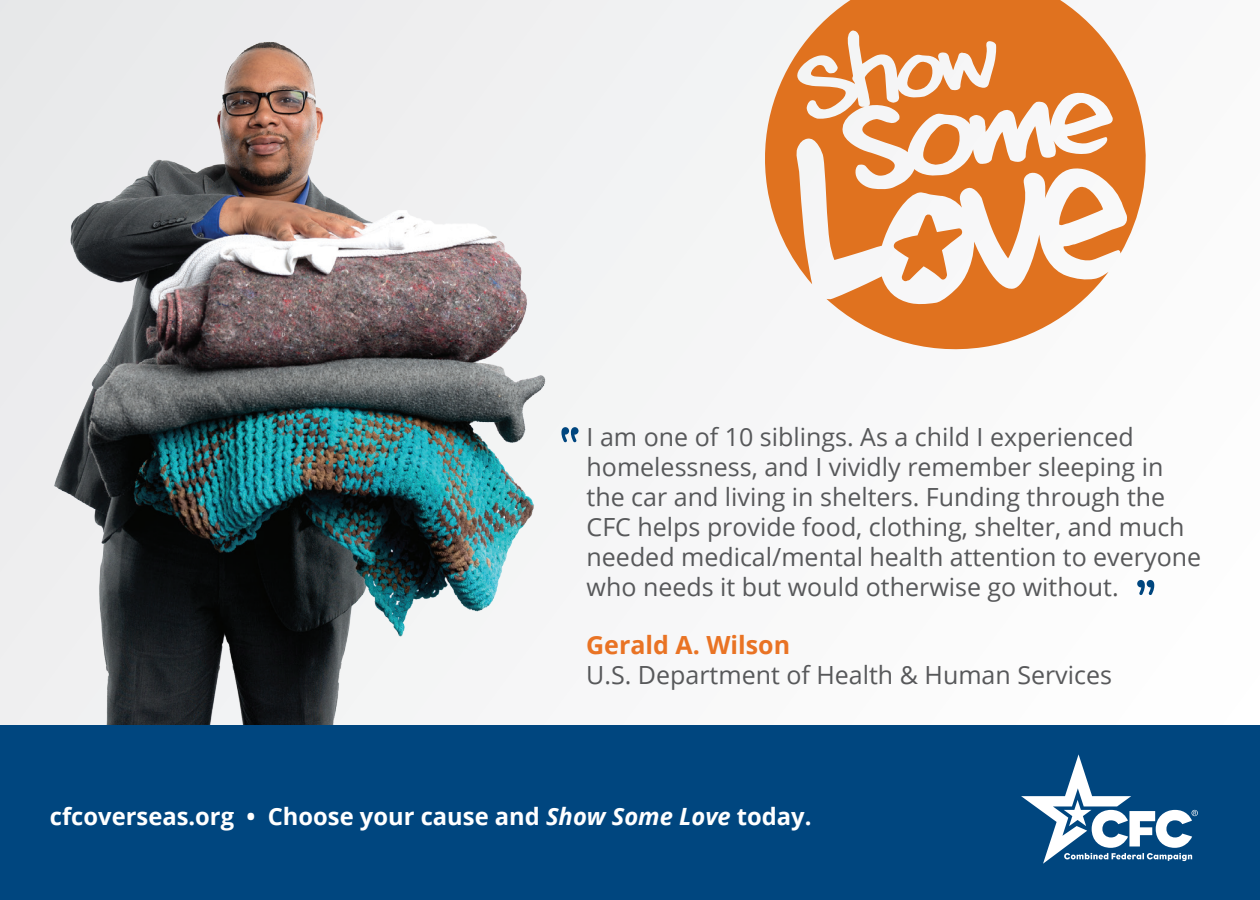
<style>
.page{position:relative;width:1260px;height:900px;background:#fff}
.page>*{position:absolute;margin:0;border:0;box-sizing:border-box;transform-origin:0 0}
.t1{font:25px/30px "Open Sans";color:#57585a}
.t2{font:700 25px "Open Sans";color:#e97324}
.t3{font:700 23.75px "Open Sans";color:#fff}
.s1{font-style:italic}
</style>
<div class="page">
<div style="left:0;top:0;width:1260px;height:762px;background:#f8f8f9"></div>
<img style="left:30px;top:21px;width:516px;height:704px">
<svg style="left:561px;top:427px;width:18px;height:15px"></svg>
<svg style="left:765px;top:0;width:381px;height:284px;fill:#e0721f"></svg>
<svg style="left:826px;top:186px;width:283px;height:164px"></svg>
<svg style="left:1137px;top:580px;width:17px;height:15px"></svg>
<div style="left:0;top:725px;width:1260px;height:175px;background:#00467f"></div>
<svg style="left:1021px;top:754px;width:177px;height:110px"></svg>
<p class="t1" style="left:587px;top:421px;width:616px">I am one of 10 siblings. As a child I experienced homelessness, and I vividly remember sleeping in the car and living in shelters. Funding through the CFC helps provide food, clothing, shelter, and much needed medical/mental health attention to everyone who needs it but would otherwise go without.</p>
<p class="t2" style="left:586px;top:627px;width:205px">Gerald A. Wilson</p>
<p class="t1" style="left:586px;top:659px;width:527px">U.S. Department of Health &amp; Human Services</p>
<p class="t3" style="left:50px;top:800px;width:763px">cfcoverseas.org • Choose your cause and <span class="s1">Show Some Love</span> today.</p>
</div>
